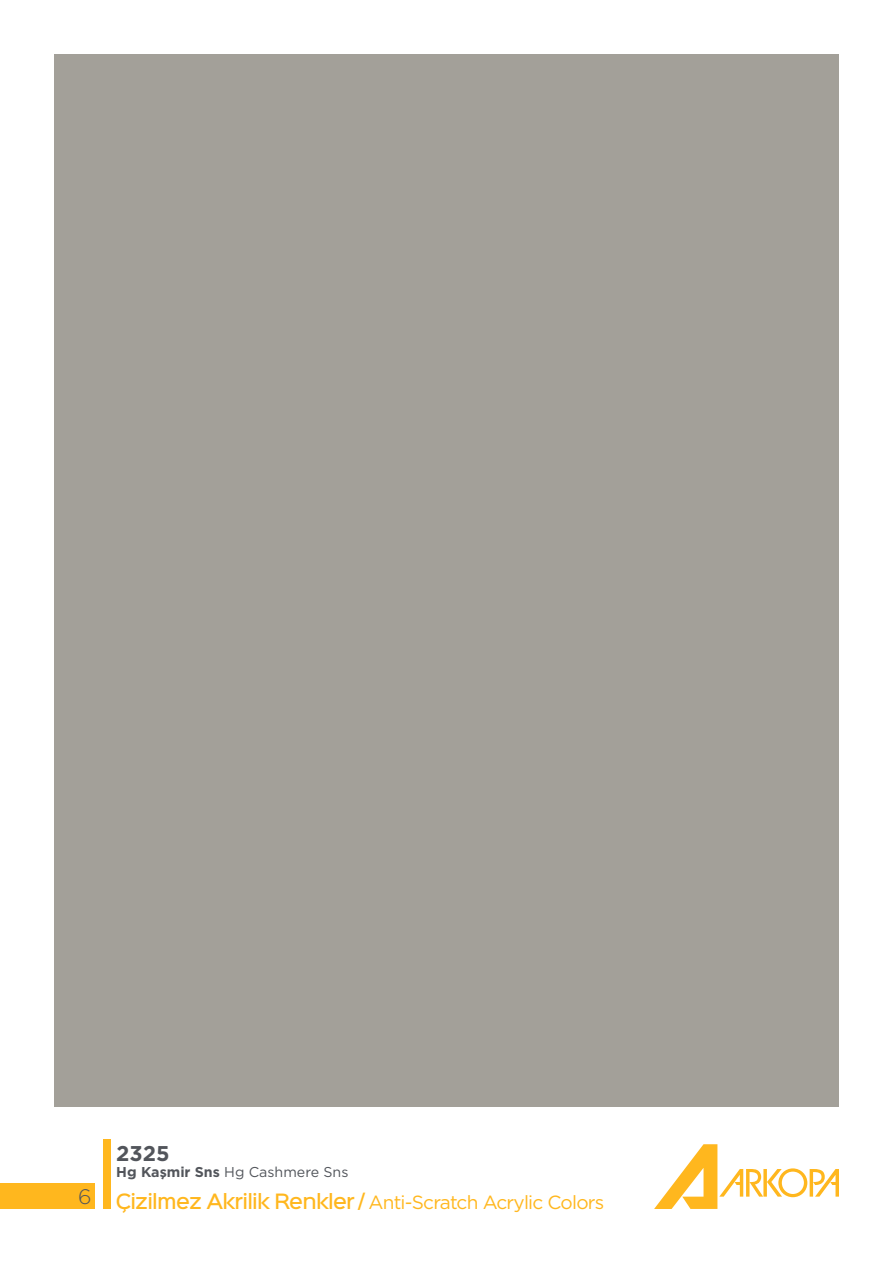
<style>
.page{position:relative;width:893px;height:1263px;background:#fff}
.page>*{position:absolute;margin:0;border:0;box-sizing:border-box;transform-origin:0 0}
.t1{font:700 21.3px "Gotham";color:#52555b}
.t2{font:300 21px "Gotham";color:#52555b}
.t3{font:19.05px "Gotham";letter-spacing:-.04em;color:#ffb71e}
.t4{font:14.25px "Gotham";color:#52555b}
.s1{font-weight:700}
.s2{font-family:"Sinkin Sans 500";font-weight:500}
</style>
<div class="page">
<div style="left:104px;top:1139px;width:7px;height:70px;background:#ffb71e"></div>
<svg style="left:654px;top:1144px;width:185px;height:65px"></svg>
<div style="left:0;top:1184px;width:95px;height:25px;background:#ffb71e"></div>
<p class="t2" style="left:78px;top:1183px;width:15px">6</p>
<p class="t1" style="left:116px;top:1140px;width:55px">2325</p>
<p class="t4" style="left:116px;top:1163px;width:234px"><span class="s1">Hg Kaşmir Sns</span> Hg Cashmere Sns</p>
<p class="t3" style="left:116px;top:1190px;width:490px"><span class="s2">Çizilmez Akrilik Renkler /</span> Anti-Scratch Acrylic Colors</p>
</div>
